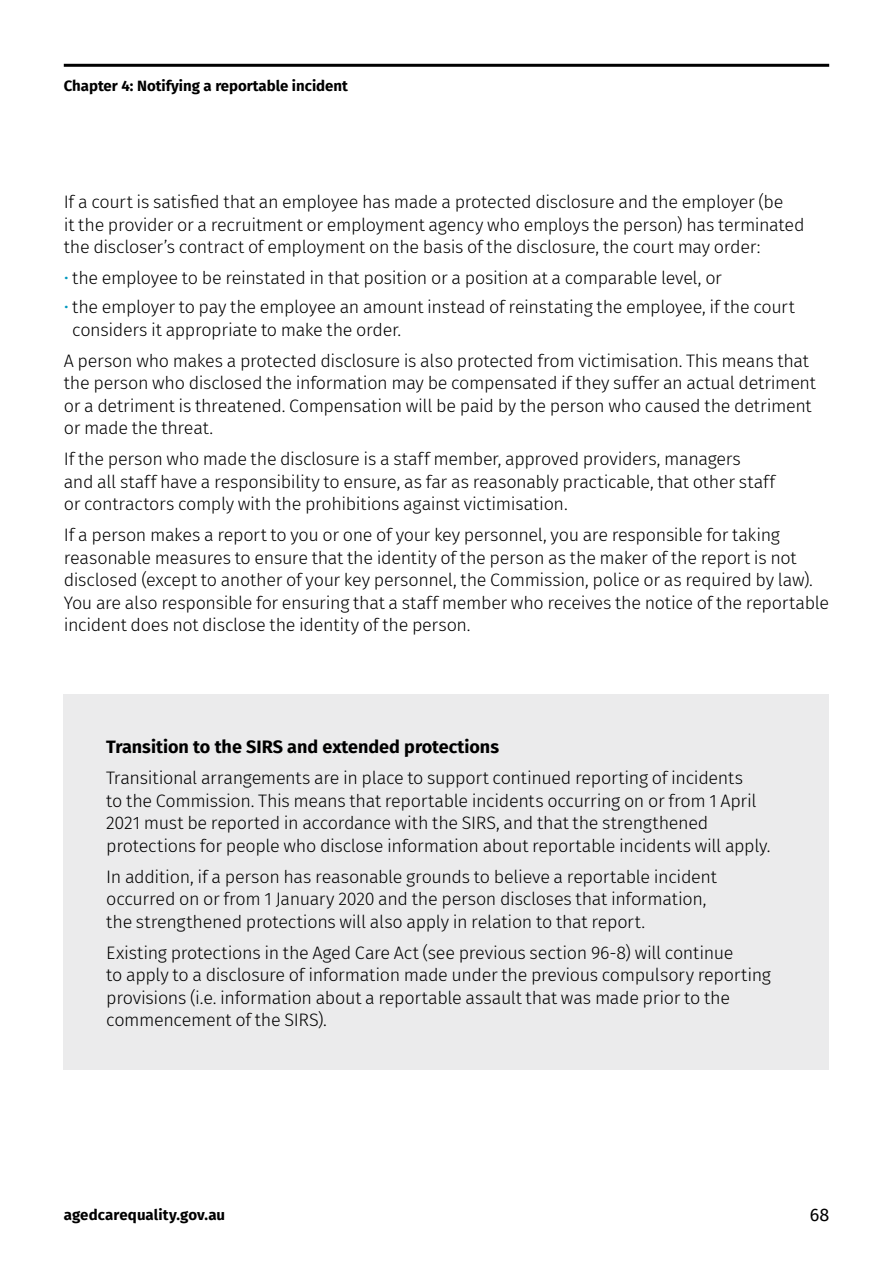
<style>
.page{position:relative;width:893px;height:1263px;background:#fff}
.page>*{position:absolute;margin:0;border:0;box-sizing:border-box;transform-origin:0 0}
.Body_text{font:300 18px/22.5px "Fira Sans";letter-spacing:-.02em;color:#000}
.t1{font:700 18px "Fira Sans";color:#000}
.t2{font:18px "Fira Sans";color:#000}
.t3{font:700 15px "Fira Sans";color:#000}
.s1{color:#0098be}
</style>
<div class="page">
<hr style="left:64px;top:64px;width:765px;height:3px;background:#000">
<div style="left:64px;top:694px;width:765px;height:376px;background:#ebebec"></div>
<p class="t3" style="left:64px;top:73px;width:286px">Chapter 4: Notifying a reportable incident</p>
<p class="Body_text" style="left:64px;top:191px;width:742px">If a court is satisfied that an employee has made a protected disclosure and the employer (be<br>it the provider or a recruitment or employment agency who employs the person) has terminated the discloser’s contract of employment on the basis of the disclosure, the court may order:</p>
<p class="Body_text" style="left:64px;top:267px;width:660px"><span class="s1">•</span> the employee to be reinstated in that position or a position at a comparable level, or</p>
<p class="Body_text" style="left:72px;top:295px;width:724px;text-indent:-9px"><span class="s1">•</span> the employer to pay the employee an amount instead of reinstating the employee, if the court considers it appropriate to make the order.</p>
<p class="Body_text" style="left:64px;top:349px;width:754px">A person who makes a protected disclosure is also protected from victimisation. This means that the person who disclosed the information may be compensated if they suffer an actual detriment or a detriment is threatened. Compensation will be paid by the person who caused the detriment or made the threat.</p>
<p class="Body_text" style="left:64px;top:447px;width:713px">If the person who made the disclosure is a staff member, approved providers, managers and all staff have a responsibility to ensure, as far as reasonably practicable, that other staff or contractors comply with the prohibitions against victimisation.</p>
<p class="Body_text" style="left:64px;top:523px;width:767px">If a person makes a report to you or one of your key personnel, you are responsible for taking reasonable measures to ensure that the identity of the person as the maker of the report is not disclosed (except to another of your key personnel, the Commission, police or as required by law).<br>You are also responsible for ensuring that a staff member who receives the notice of the reportable incident does not disclose the identity of the person.</p>
<h4 class="t1" style="left:106px;top:732px;width:394px">Transition to the SIRS and extended protections</h4>
<p class="Body_text" style="left:106px;top:767px;width:666px">Transitional arrangements are in place to support continued reporting of incidents<br>to the Commission. This means that reportable incidents occurring on or from 1 April 2021 must be reported in accordance with the SIRS, and that the strengthened protections for people who disclose information about reportable incidents will apply.</p>
<p class="Body_text" style="left:106px;top:865px;width:612px">In addition, if a person has reasonable grounds to believe a reportable incident occurred on or from 1 January 2020 and the person discloses that information, the strengthened protections will also apply in relation to that report.</p>
<p class="Body_text" style="left:106px;top:941px;width:666px">Existing protections in the Aged Care Act (see previous section 96-8) will continue<br>to apply to a disclosure of information made under the previous compulsory reporting provisions (i.e. information about a reportable assault that was made prior to the commencement of the SIRS).</p>
<p class="t3" style="left:64px;top:1202px;width:163px">agedcarequality.gov.au</p>
<p class="t2" style="left:810px;top:1201px;width:21px">68</p>
</div>
